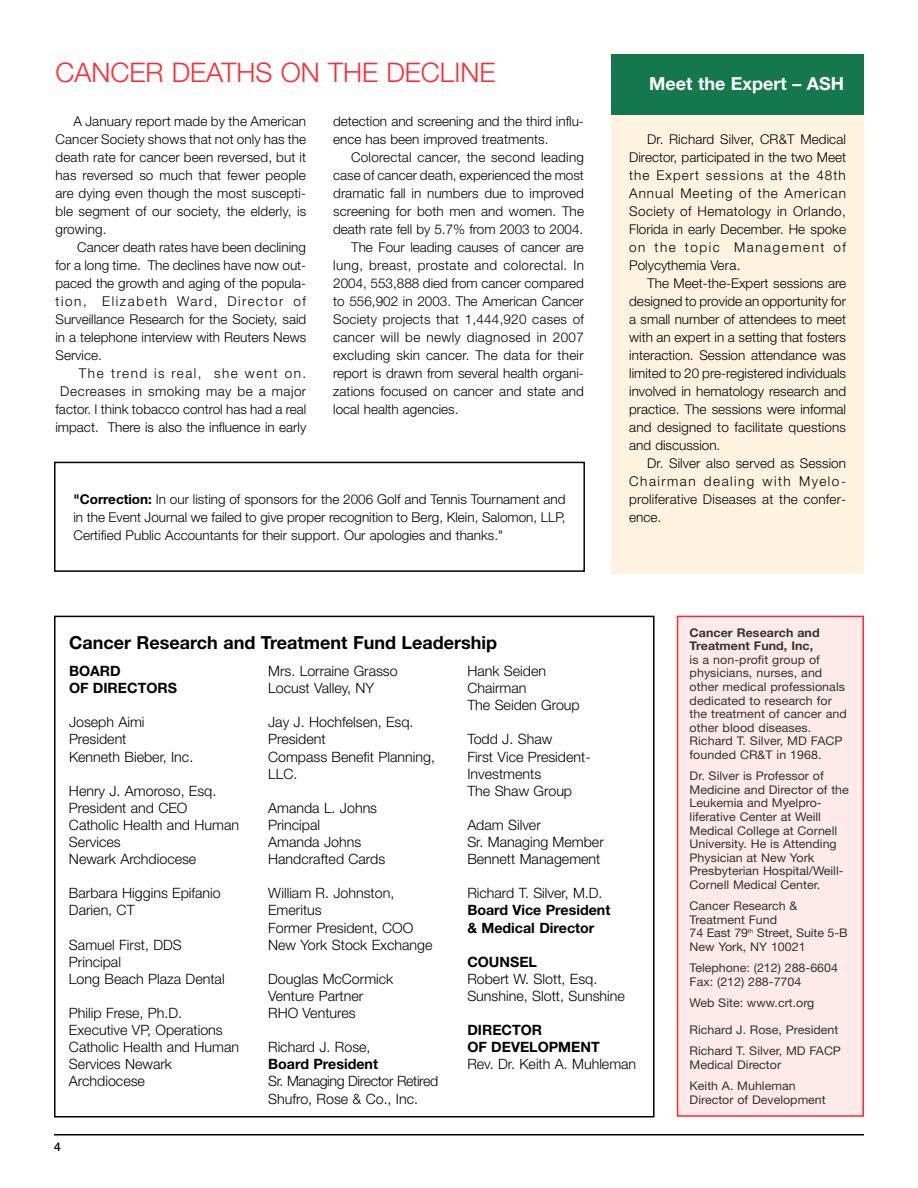
<style>
.page{position:relative;width:918px;height:1188px;background:#fff}
.page>*{position:absolute;margin:0;border:0;box-sizing:border-box;transform-origin:0 0}
.t1{font:300 27px "Helvetica Neue";color:#ff2932}
.t2{font:700 18px "Helvetica Neue";color:#000}
.t3{font:700 18px "Helvetica Neue";color:#fff}
.t4{font:300 14.25px/17.1px "Helvetica Neue";color:#000}
.t5{font:700 14.25px/17.1px "Helvetica Neue";color:#000}
.t6{font:300 14.25px/17.1px "Helvetica Neue";letter-spacing:-.03em;color:#000}
.t7{font:300 13.5px/18px "Helvetica Neue";color:#000;text-align:justify}
.t8{font:300 13.5px "Helvetica Neue";letter-spacing:.03em;color:#000}
.t9{font:300 13.5px "Helvetica Neue";letter-spacing:.02em;color:#000}
.t10{font:12px/13.6px "Helvetica Neue";color:#333;scale:1.04 1}
.t11{font:700 12px/13.6px "Helvetica Neue";letter-spacing:.005em;color:#333;scale:1.04 1}
.t12{font:500 12px "Helvetica Neue";color:#000}
.s1{font-weight:700}
</style>
<div class="page">
<hr style="left:54px;top:1134px;width:810px;height:2px;background:#000">
<div style="left:678px;top:616px;width:185px;height:500px;background:#ffeaeb"></div>
<div style="left:677px;top:616px;width:187px;height:501px;border:2px solid #ff2932"></div>
<div style="left:54px;top:616px;width:601px;height:502px;border:2px solid #000"></div>
<div style="left:611px;top:54px;width:253px;height:520px;background:#fef3e0"></div>
<div style="left:611px;top:54px;width:253px;height:61px;background:#14774d"></div>
<div style="left:54px;top:462px;width:531px;height:110px;border:2px solid #000"></div>
<h1 class="t1" style="left:56px;top:62px;width:441px">CANCER DEATHS ON THE DECLINE</h1>
<p class="t7" style="left:56px;top:113px;width:252px;text-indent:18px">A January report made by the American Cancer Society shows that not only has the death rate for cancer been reversed, but it has reversed so much that fewer people are dying even though the most suscepti&shy;ble segment of our society, the elderly, is growing.</p>
<p class="t7" style="left:56px;top:239px;width:252px;text-indent:22px">Cancer death rates have been declining for a long time. The declines have now out&shy;paced the growth and aging of the popula&shy;tion, Elizabeth Ward, Director of Surveillance Research for the Society, said in a telephone interview with Reuters News Service.</p>
<p class="t7" style="left:56px;top:365px;width:252px;text-align:right">The trend is real, she went on.<br>Decreases in smoking may be a major factor. I think tobacco control has had a real impact. There is also the influence in early</p>
<p class="t7" style="left:333px;top:113px;width:252px">detection and screening and the third influ&shy;ence has been improved treatments.</p>
<p class="t7" style="left:351px;top:149px;width:234px">Colorectal cancer, the second leading</p>
<p class="t7" style="left:333px;top:167px;width:252px">case of cancer death, experienced the most</p>
<p class="t7" style="left:333px;top:185px;width:252px">dramatic fall in numbers due to improved</p>
<p class="t7" style="left:333px;top:203px;width:252px">screening for both men and women. The</p>
<p class="t7" style="left:333px;top:221px;width:252px">death rate fell by 5.7% from 2003 to 2004.</p>
<p class="t7" style="left:351px;top:239px;width:234px">The Four leading causes of cancer are</p>
<p class="t8" style="left:333px;top:260px;width:252px">lung, breast, prostate and colorectal. In</p>
<p class="t7" style="left:333px;top:275px;width:252px">2004, 553,888 died from cancer compared</p>
<p class="t7" style="left:333px;top:293px;width:252px">to 556,902 in 2003. The American Cancer</p>
<p class="t7" style="left:333px;top:311px;width:252px">Society projects that 1,444,920 cases of</p>
<p class="t8" style="left:333px;top:332px;width:252px">cancer will be newly diagnosed in 2007</p>
<p class="t9" style="left:333px;top:350px;width:252px">excluding skin cancer. The data for their</p>
<p class="t7" style="left:333px;top:365px;width:252px">report is drawn from several health organi-</p>
<p class="t7" style="left:333px;top:383px;width:252px">zations focused on cancer and state and</p>
<p class="t7" style="left:333px;top:401px;width:127px">local health agencies.</p>
<p class="t7" style="left:74px;top:491px;width:494px"><span class="s1">"Correction:</span> In our listing of sponsors for the 2006 Golf and Tennis Tournament and in the Event Journal we failed to give proper recognition to Berg, Klein, Salomon, LLP, Certified Public Accountants for their support. Our apologies and thanks."</p>
<h2 class="t3" style="left:649px;top:77px;width:197px">Meet the Expert – ASH</h2>
<p class="t7" style="left:629px;top:131px;width:218px;text-indent:18px">Dr. Richard Silver, CR&amp;T Medical Director, participated in the two Meet the Expert sessions at the 48th Annual Meeting of the American Society of Hematology in Orlando, Florida in early December. He spoke on the topic Management of Polycythemia Vera.</p>
<p class="t7" style="left:629px;top:275px;width:218px;text-indent:18px">The Meet-the-Expert sessions are designed to provide an opportunity for a small number of attendees to meet with an expert in a setting that fosters interaction. Session attendance was limited to 20 pre-registered individuals involved in hematology research and practice. The sessions were informal and designed to facilitate questions and discussion.</p>
<p class="t7" style="left:629px;top:455px;width:218px;text-indent:18px">Dr. Silver also served as Session Chairman dealing with Myelo&shy;proliferative Diseases at the confer&shy;ence.</p>
<h2 class="t2" style="left:69px;top:636px;width:430px">Cancer Research and Treatment Fund Leadership</h2>
<p class="t5" style="left:69px;top:664px;width:110px">BOARD<br>OF DIRECTORS</p>
<p class="t4" style="left:69px;top:715px;width:126px">Joseph Aimi<br>President<br>Kenneth Bieber, Inc.</p>
<p class="t4" style="left:69px;top:784px;width:172px">Henry J. Amoroso, Esq.<br>President and CEO<br>Catholic Health and Human<br>Services<br>Newark Archdiocese</p>
<p class="t4" style="left:69px;top:886px;width:153px">Barbara Higgins Epifanio<br>Darien, CT</p>
<p class="t4" style="left:69px;top:937px;width:157px">Samuel First, DDS<br>Principal<br>Long Beach Plaza Dental</p>
<p class="t4" style="left:69px;top:1006px;width:172px">Philip Frese, Ph.D.<br>Executive VP, Operations<br>Catholic Health and Human<br>Services Newark<br>Archdiocese</p>
<p class="t4" style="left:467px;top:664px;width:114px">Hank Seiden<br>Chairman<br>The Seiden Group</p>
<p class="t4" style="left:467px;top:732px;width:125px">Todd J. Shaw<br>First Vice President-<br>Investments<br>The Shaw Group</p>
<p class="t4" style="left:467px;top:818px;width:138px">Adam Silver<br>Sr. Managing Member<br>Bennett Management</p>
<p class="t4" style="left:467px;top:886px;width:137px">Richard T. Silver, M.D.</p>
<p class="t5" style="left:467px;top:903px;width:145px">Board Vice President &amp; Medical Director</p>
<p class="t5" style="left:467px;top:954px;width:71px">COUNSEL</p>
<p class="t4" style="left:467px;top:972px;width:159px">Robert W. Slott, Esq.<br>Sunshine, Slott, Sunshine</p>
<p class="t5" style="left:467px;top:1023px;width:134px">DIRECTOR<br>OF DEVELOPMENT</p>
<p class="t4" style="left:467px;top:1057px;width:170px">Rev. Dr. Keith A. Muhleman</p>
<p class="t4" style="left:268px;top:664px;width:131px">Mrs. Lorraine Grasso<br>Locust Valley, NY</p>
<p class="t4" style="left:268px;top:715px;width:168px">Jay J. Hochfelsen, Esq.<br>President<br>Compass Benefit Planning,<br>LLC.</p>
<p class="t4" style="left:268px;top:801px;width:119px">Amanda L. Johns<br>Principal<br>Amanda Johns<br>Handcrafted Cards</p>
<p class="t4" style="left:268px;top:886px;width:166px">William R. Johnston,<br>Emeritus<br>Former President, COO<br>New York Stock Exchange</p>
<p class="t4" style="left:268px;top:972px;width:127px">Douglas McCormick<br>Venture Partner<br>RHO Ventures</p>
<p class="t4" style="left:268px;top:1040px;width:104px">Richard J. Rose,</p>
<p class="t5" style="left:268px;top:1057px;width:111px">Board President</p>
<p class="t6" style="left:268px;top:1074px;width:172px">Sr. Managing Director Retired<br>Shufro, Rose &amp; Co., Inc.</p>
<p class="t12" style="left:54px;top:1143px;width:8px">4</p>
<p class="t11" style="left:690px;top:627px;width:127px">Cancer Research and<br>Treatment Fund, Inc,</p>
<p class="t10" style="left:690px;top:654px;width:153px">is a non-profit group of physicians, nurses, and other medical professionals dedicated to research for the treatment of cancer and other blood diseases.<br>Richard T. Silver, MD FACP founded CR&amp;T in 1968.</p>
<p class="t10" style="left:690px;top:770px;width:155px">Dr. Silver is Professor of<br>Medicine and Director of the<br>Leukemia and Myelpro&shy;liferative Center at Weill<br>Medical College at Cornell<br>University. He is Attending<br>Physician at New York<br>Presbyterian Hospital/Weill-<br>Cornell Medical Center.</p>
<p class="t10" style="left:690px;top:900px;width:153px">Cancer Research &amp;<br>Treatment Fund<br>74 East 79<sup>th</sup> Street, Suite 5-B<br>New York, NY 10021</p>
<p class="t10" style="left:690px;top:962px;width:144px">Telephone: (212) 288-6604<br>Fax: (212) 288-7704</p>
<p class="t10" style="left:690px;top:997px;width:121px">Web Site: www.crt.org</p>
<p class="t10" style="left:690px;top:1020px;width:147px;line-height:21.1px">Richard J. Rose, President<br>Richard T. Silver, MD FACP</p>
<p class="t10" style="left:690px;top:1055px;width:103px;line-height:21.1px">Medical Director<br>Keith A. Muhleman</p>
<p class="t10" style="left:690px;top:1094px;width:133px">Director of Development</p>
</div>
